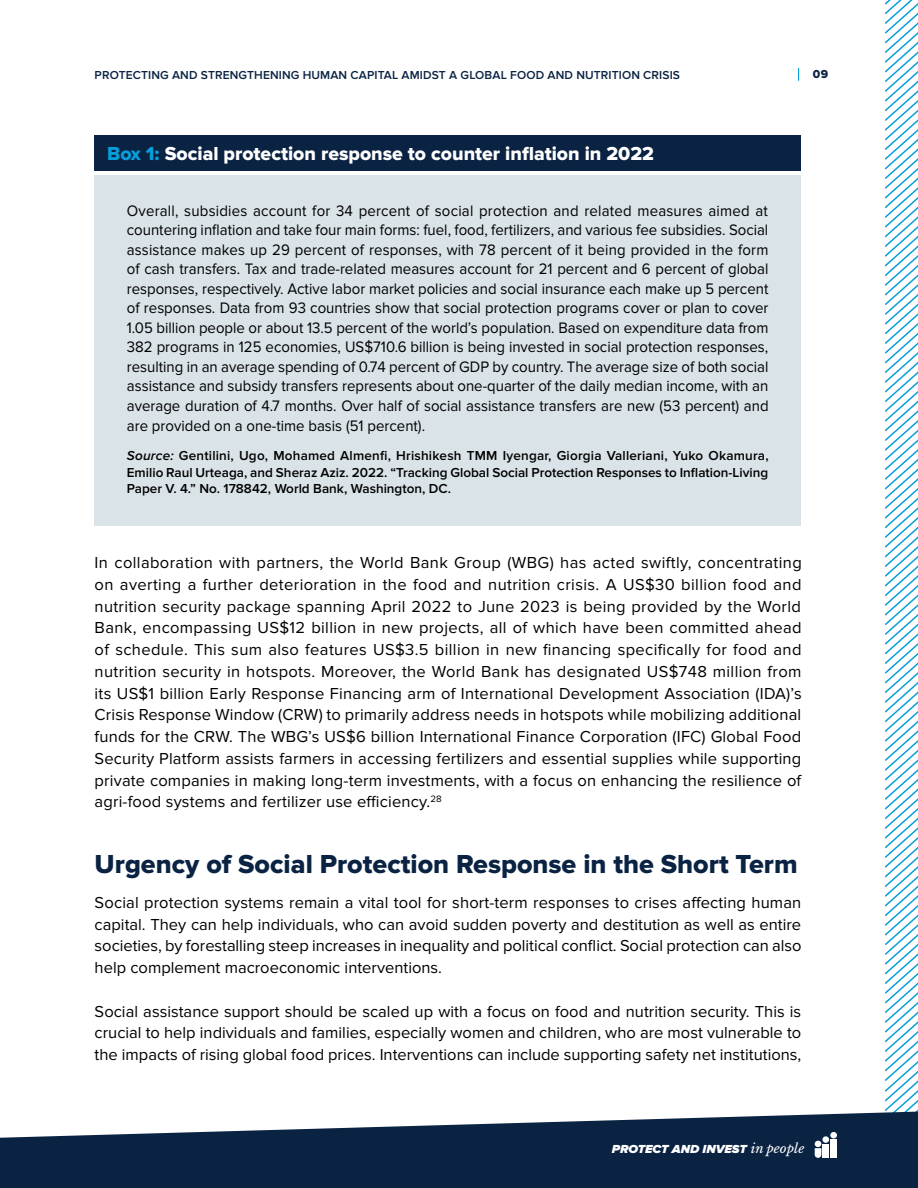
<style>
.page{position:relative;width:918px;height:1188px;background:#fff}
.page>*{position:absolute;margin:0;border:0;box-sizing:border-box;transform-origin:0 0}
.t1{font:27px "Proxima Nova Extrabld";color:#0a2343}
.t2{font:19.5px "Proxima Nova Extrabld";color:#fff}
.t3{font:16.5px/21.8px "Proxima Nova";color:#000;text-align:justify}
.t4{font:15.75px/19.5px "Proxima Nova";color:#000;text-align:justify;scale:.95 1}
.t5{font:600 13.5px/16.2px "Proxima Nova";color:#000;text-align:justify}
.t6{font:italic 900 12.15px "Proxima Nova";color:#fff}
.t7{font:600 12px "Proxima Nova";letter-spacing:.01em;color:#0a2343}
.t8{font:12px "Proxima Nova Extrabld";color:#0a2343}
.s1{color:#079eda}
.s2{font-style:italic}
.s3{font-family:"Libre Baskerville";font-weight:400;font-size:12.75px}
</style>
<div class="page">
<svg style="left:885px;top:0;width:33px;height:1111px"></svg>
<svg style="left:798px;top:68px;width:1px;height:13px"></svg>
<svg style="left:0;top:1111px;width:918px;height:77px;fill:#0a2343"></svg>
<div style="left:830px;top:1140px;width:7px;height:18px;background:#fff"></div>
<div style="left:830px;top:1132px;width:7px;height:6px;background:#fff;border-radius:50%"></div>
<div style="left:822px;top:1136px;width:7px;height:7px;background:#fff;border-radius:50%"></div>
<div style="left:823px;top:1144px;width:6px;height:14px;background:#fff"></div>
<svg style="left:815px;top:1141px;width:6px;height:17px"></svg>
<div style="left:94px;top:175px;width:707px;height:351px;background:#dae3e8"></div>
<div style="left:94px;top:135px;width:707px;height:36px;background:#0a2343"></div>
<p class="t7" style="left:95px;top:68px;width:587px">PROTECTING AND STRENGTHENING HUMAN CAPITAL AMIDST A GLOBAL FOOD AND NUTRITION CRISIS</p>
<p class="t8" style="left:813px;top:67px;width:17px">09</p>
<p class="t2" style="left:107px;top:142px;width:549px"><span class="s1">Box 1:</span> Social protection response to counter inflation in 2022</p>
<p class="t4" style="left:127px;top:201px;width:677px">Overall, subsidies account for 34 percent of social protection and related measures aimed at countering inflation and take four main forms: fuel, food, fertilizers, and various fee subsidies. Social assistance makes up 29 percent of responses, with 78 percent of it being provided in the form of cash transfers. Tax and trade-related measures account for 21 percent and 6 percent of global responses, respectively. Active labor market policies and social insurance each make up 5 percent of responses. Data from 93 countries show that social protection programs cover or plan to cover 1.05 billion people or about 13.5 percent of the world’s population. Based on expenditure data from 382 programs in 125 economies, US$710.6 billion is being invested in social protection responses, resulting in an average spending of 0.74 percent of GDP by country. The average size of both social assistance and subsidy transfers represents about one-quarter of the daily median income, with an average duration of 4.7 months. Over half of social assistance transfers are new (53 percent) and are provided on a one-time basis (51 percent).</p>
<p class="t5" style="left:127px;top:448px;width:643px"><span class="s2">Source:</span> Gentilini, Ugo, Mohamed Almenfi, Hrishikesh TMM Iyengar, Giorgia Valleriani, Yuko Okamura, Emilio Raul Urteaga, and Sheraz Aziz. 2022. “Tracking Global Social Protection Responses to Inflation-Living Paper V. 4.” No. 178842, World Bank, Washington, DC.</p>
<p class="t3" style="left:95px;top:552px;width:709px">In collaboration with partners, the World Bank Group (WBG) has acted swiftly, concentrating on averting a further deterioration in the food and nutrition crisis. A US$30 billion food and nutrition security package spanning April 2022 to June 2023 is being provided by the World Bank, encompassing US$12 billion in new projects, all of which have been committed ahead of schedule. This sum also features US$3.5 billion in new financing specifically for food and nutrition security in hotspots. Moreover, the World Bank has designated US$748 million from its US$1 billion Early Response Financing arm of International Development Association (IDA)’s Crisis Response Window (CRW) to primarily address needs in hotspots while mobilizing additional funds for the CRW. The WBG’s US$6 billion International Finance Corporation (IFC) Global Food Security Platform assists farmers in accessing fertilizers and essential supplies while supporting private companies in making long-term investments, with a focus on enhancing the resilience of agri-food systems and fertilizer use efficiency.<sup>28</sup></p>
<h1 class="t1" style="left:95px;top:848px;width:705px">Urgency of Social Protection Response in the Short Term</h1>
<p class="t3" style="left:95px;top:892px;width:708px">Social protection systems remain a vital tool for short-term responses to crises affecting human capital. They can help individuals, who can avoid sudden poverty and destitution as well as entire societies, by forestalling steep increases in inequality and political conflict. Social protection can also help complement macroeconomic interventions.</p>
<p class="t3" style="left:95px;top:1001px;width:708px">Social assistance support should be scaled up with a focus on food and nutrition security. This is crucial to help individuals and families, especially women and children, who are most vulnerable to the impacts of rising global food prices. Interventions can include supporting safety net institutions,</p>
<p class="t6" style="left:612px;top:1142px;width:194px">PROTECT AND INVEST <span class="s3">in people</span></p>
</div>
